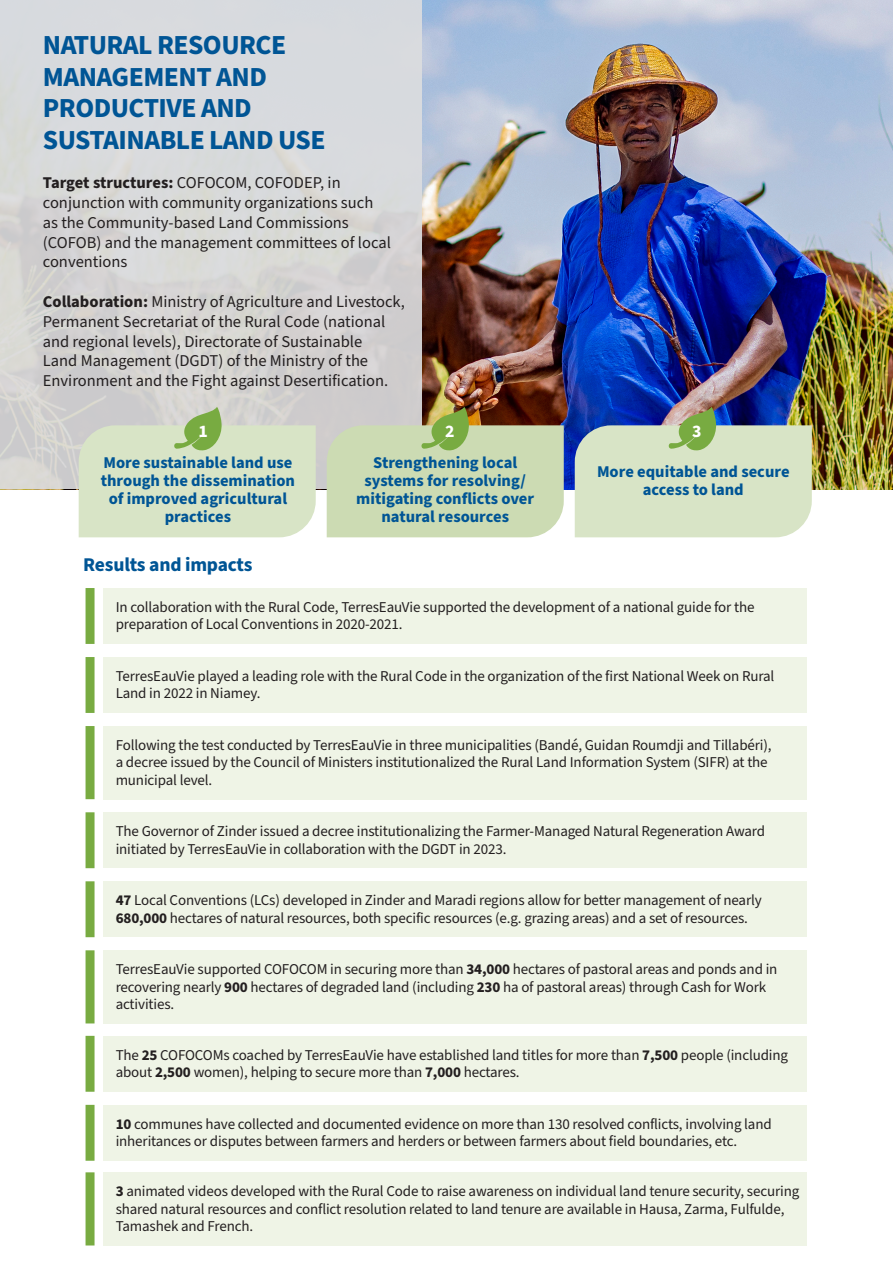
<style>
.page{position:relative;width:893px;height:1263px;background:#fff}
.page>*{position:absolute;margin:0;border:0;box-sizing:border-box;transform-origin:0 0}
.t1{font:700 27.6px/31.5px "Source Sans Pro";letter-spacing:-.02em;color:#005595}
.t2{font:700 19.5px "Source Sans Pro";letter-spacing:-.01em;color:#005595}
.t3{font:700 17.7px "Source Sans Pro";color:#fff}
.t4{font:16.5px/19.8px "Source Sans Pro";color:#231f20}
.t5{font:700 16.5px/18px "Source Sans Pro";color:#005595;text-align:center}
.Green_Highlight_Style{font:15px/17.2px "Source Sans Pro";letter-spacing:-.01em;color:#231f20}
.s1{font-weight:700}
</style>
<div class="page">
<img style="left:421px;top:0;width:472px;height:489px">
<div style="left:0;top:0;width:421px;height:489px;background:linear-gradient(to right,#d6d6d6,#d6d6d8)"></div>
<svg style="left:79px;top:407px;width:237px;height:130px;background:#d3dfc2"></svg>
<svg style="left:327px;top:407px;width:237px;height:130px;background:#c2cca5"></svg>
<svg style="left:575px;top:407px;width:237px;height:130px;background:#bccbba"></svg>
<div style="left:104px;top:588px;width:703px;height:56px;background:#eff4e6"></div>
<div style="left:86px;top:588px;width:9px;height:56px;background:#78ab41"></div>
<div style="left:104px;top:657px;width:703px;height:56px;background:#eff4e6"></div>
<div style="left:86px;top:657px;width:9px;height:56px;background:#78ab41"></div>
<div style="left:104px;top:726px;width:703px;height:73px;background:#eff4e6"></div>
<div style="left:86px;top:726px;width:9px;height:73px;background:#78ab41"></div>
<div style="left:104px;top:812px;width:703px;height:56px;background:#eff4e6"></div>
<div style="left:86px;top:812px;width:9px;height:56px;background:#78ab41"></div>
<div style="left:104px;top:881px;width:703px;height:56px;background:#eff4e6"></div>
<div style="left:86px;top:881px;width:9px;height:56px;background:#78ab41"></div>
<div style="left:104px;top:950px;width:703px;height:73px;background:#eff4e6"></div>
<div style="left:86px;top:950px;width:9px;height:73px;background:#78ab41"></div>
<div style="left:104px;top:1036px;width:703px;height:56px;background:#eff4e6"></div>
<div style="left:86px;top:1036px;width:9px;height:56px;background:#78ab41"></div>
<div style="left:104px;top:1105px;width:703px;height:56px;background:#eff4e6"></div>
<div style="left:86px;top:1105px;width:9px;height:56px;background:#78ab41"></div>
<div style="left:104px;top:1172px;width:703px;height:73px;background:#eff4e6"></div>
<div style="left:86px;top:1172px;width:9px;height:73px;background:#78ab41"></div>
<p class="t1" style="left:43px;top:30px;width:284px">NATURAL RESOURCE<br>MANAGEMENT AND<br>PRODUCTIVE AND<br>SUSTAINABLE LAND USE</p>
<p class="t4" style="left:43px;top:173px;width:349px"><span class="s1">Target structures:</span> COFOCOM, COFODEP, in conjunction with community organizations such as the Community-based Land Commissions (COFOB) and the management committees of local conventions</p>
<p class="t4" style="left:43px;top:292px;width:364px"><span class="s1">Collaboration:</span> Ministry of Agriculture and Livestock, Permanent Secretariat of the Rural Code (national and regional levels), Directorate of Sustainable<br>Land Management (DGDT) of the Ministry of the Environment and the Fight against Desertification.</p>
<p class="t3" style="left:198px;top:419px;width:11px">1</p>
<p class="t3" style="left:445px;top:419px;width:11px">2</p>
<p class="t3" style="left:692px;top:419px;width:11px">3</p>
<p class="t5" style="left:101px;top:454px;width:196px">More sustainable land use through the dissemination of improved agricultural practices</p>
<p class="t5" style="left:356px;top:454px;width:179px">Strengthening local systems for resolving/ mitigating conflicts over natural resources</p>
<p class="t5" style="left:597px;top:463px;width:194px">More equitable and secure access to land</p>
<p class="t2" style="left:83px;top:552px;width:171px">Results and impacts</p>
<p class="Green_Highlight_Style" style="left:116px;top:599px;width:640px">In collaboration with the Rural Code, TerresEauVie supported the development of a national guide for the preparation of Local Conventions in 2020-2021.</p>
<p class="Green_Highlight_Style" style="left:116px;top:668px;width:660px">TerresEauVie played a leading role with the Rural Code in the organization of the first National Week on Rural<br>Land in 2022 in Niamey.</p>
<p class="Green_Highlight_Style" style="left:116px;top:737px;width:657px">Following the test conducted by TerresEauVie in three municipalities (Bandé, Guidan Roumdji and Tillabéri), a decree issued by the Council of Ministers institutionalized the Rural Land Information System (SIFR) at the municipal level.</p>
<p class="Green_Highlight_Style" style="left:116px;top:823px;width:651px">The Governor of Zinder issued a decree institutionalizing the Farmer-Managed Natural Regeneration Award initiated by TerresEauVie in collaboration with the DGDT in 2023.</p>
<p class="Green_Highlight_Style" style="left:116px;top:892px;width:648px"><span class="s1">47</span> Local Conventions (LCs) developed in Zinder and Maradi regions allow for better management of nearly<br><span class="s1">680,000</span> hectares of natural resources, both specific resources (e.g. grazing areas) and a set of resources.</p>
<p class="Green_Highlight_Style" style="left:116px;top:961px;width:663px">TerresEauVie supported COFOCOM in securing more than <span class="s1">34,000</span> hectares of pastoral areas and ponds and in recovering nearly <span class="s1">900</span> hectares of degraded land (including <span class="s1">230</span> ha of pastoral areas) through Cash for Work activities.</p>
<p class="Green_Highlight_Style" style="left:116px;top:1047px;width:674px">The <span class="s1">25</span> COFOCOMs coached by TerresEauVie have established land titles for more than <span class="s1">7,500</span> people (including about <span class="s1">2,500</span> women), helping to secure more than <span class="s1">7,000</span> hectares.</p>
<p class="Green_Highlight_Style" style="left:116px;top:1116px;width:657px"><span class="s1">10</span> communes have collected and documented evidence on more than 130 resolved conflicts, involving land inheritances or disputes between farmers and herders or between farmers about field boundaries, etc.</p>
<p class="Green_Highlight_Style" style="left:116px;top:1183px;width:685px"><span class="s1">3</span> animated videos developed with the Rural Code to raise awareness on individual land tenure security, securing shared natural resources and conflict resolution related to land tenure are available in Hausa, Zarma, Fulfulde,<br>Tamashek and French.</p>
</div>
